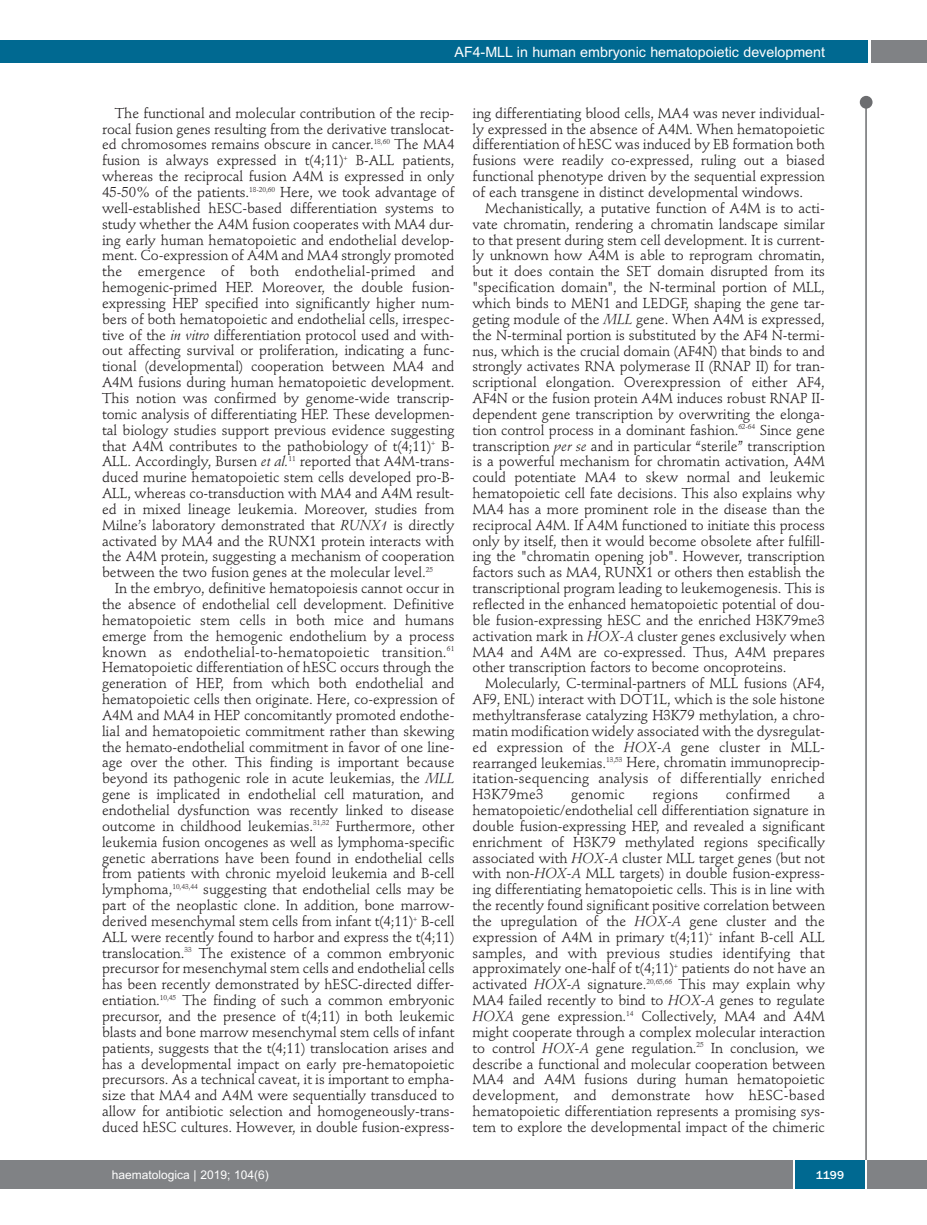
<style>
.page{position:relative;width:927px;height:1225px;background:#fff}
.page>*{position:absolute;margin:0;border:0;box-sizing:border-box;transform-origin:0 0}
.t1{font:14.25px/15.9px "Stempel Schneidler";letter-spacing:-.005em;color:#231f20;text-align:justify}
.t2{font:14.25px "Arial";color:#fff}
.t3{font:14.25px "Stempel Schneidler";letter-spacing:.015em;color:#231f20}
.t4{font:12px "Arial";color:#fff}
.t5{font:500 12px "Franklin Gothic";color:#fff}
.s1{font-style:italic}
</style>
<div class="page">
<div style="left:860px;top:96px;width:12px;height:13px;background:#6c6d70;border-radius:50%"></div>
<hr style="left:865px;top:98px;width:2px;height:1062px;background:#6c6d70">
<div style="left:871px;top:40px;width:56px;height:22px;background:#808285"></div>
<div style="left:18px;top:40px;width:849px;height:22px;background:#006991"></div>
<div style="left:17px;top:1160px;width:910px;height:28px;background:#808285"></div>
<div style="left:795px;top:1160px;width:70px;height:28px;background:#006991"></div>
<hr style="left:793px;top:1160px;width:2px;height:28px;background:#fff">
<hr style="left:865px;top:1160px;width:2px;height:28px;background:#fff">
<div style="left:0;top:40px;width:19px;height:22px;background:#006991"></div>
<div style="left:0;top:1160px;width:18px;height:28px;background:#808285"></div>
<p class="t2" style="left:454px;top:44px;width:372px">AF4-MLL in human embryonic hematopoietic development</p>
<p class="t1" style="left:102px;top:106px;width:354px;text-indent:13px">The functional and molecular contribution of the recip&shy;rocal fusion genes resulting from the derivative translocat&shy;ed chromosomes remains obscure in cancer.<sup>18,60</sup> The MA4 fusion is always expressed in t(4;11)<sup>+</sup> B-ALL patients, whereas the reciprocal fusion A4M is expressed in only 45-50% of the patients.<sup>18-20,60</sup> Here, we took advantage of well-established hESC-based differentiation systems to study whether the A4M fusion cooperates with MA4 dur&shy;ing early human hematopoietic and endothelial develop&shy;ment. Co-expression of A4M and MA4 strongly promoted the emergence of both endothelial-primed and hemogenic-primed HEP. Moreover, the double fusion&shy;expressing HEP specified into significantly higher num&shy;bers of both hematopoietic and endothelial cells, irrespec&shy;tive of the <span class="s1">in vitro</span> differentiation protocol used and with&shy;out affecting survival or proliferation, indicating a func&shy;tional (developmental) cooperation between MA4 and A4M fusions during human hematopoietic development.<br>This notion was confirmed by genome-wide transcrip&shy;tomic analysis of differentiating HEP. These developmen&shy;tal biology studies support previous evidence suggesting that A4M contributes to the pathobiology of t(4;11)<sup>+</sup> B-ALL. Accordingly, Bursen <span class="s1">et al.</span><sup>11</sup> reported that A4M-trans&shy;duced murine hematopoietic stem cells developed pro-B-ALL, whereas co-transduction with MA4 and A4M result&shy;ed in mixed lineage leukemia. Moreover, studies from Milne’s laboratory demonstrated that <span class="s1">RUNX1</span> is directly activated by MA4 and the RUNX1 protein interacts with the A4M protein, suggesting a mechanism of cooperation between the two fusion genes at the molecular level.<sup>25</sup></p>
<p class="t1" style="left:102px;top:581px;width:354px;text-indent:13px">In the embryo, definitive hematopoiesis cannot occur in the absence of endothelial cell development. Definitive hematopoietic stem cells in both mice and humans emerge from the hemogenic endothelium by a process known as endothelial-to-hematopoietic transition.<sup>61<br></sup>Hematopoietic differentiation of hESC occurs through the generation of HEP, from which both endothelial and hematopoietic cells then originate. Here, co-expression of A4M and MA4 in HEP concomitantly promoted endothe&shy;lial and hematopoietic commitment rather than skewing the hemato-endothelial commitment in favor of one line&shy;age over the other. This finding is important because beyond its pathogenic role in acute leukemias, the <span class="s1">MLL </span>gene is implicated in endothelial cell maturation, and endothelial dysfunction was recently linked to disease outcome in childhood leukemias.<sup>31,32</sup> Furthermore, other leukemia fusion oncogenes as well as lymphoma-specific genetic aberrations have been found in endothelial cells from patients with chronic myeloid leukemia and B-cell lymphoma,<sup>10,43,44</sup> suggesting that endothelial cells may be part of the neoplastic clone. In addition, bone marrow&shy;derived mesenchymal stem cells from infant t(4;11)<sup>+</sup> B-cell ALL were recently found to harbor and express the t(4;11) translocation.<sup>33</sup> The existence of a common embryonic precursor for mesenchymal stem cells and endothelial cells has been recently demonstrated by hESC-directed differ&shy;entiation.<sup>10,45</sup> The finding of such a common embryonic precursor, and the presence of t(4;11) in both leukemic blasts and bone marrow mesenchymal stem cells of infant patients, suggests that the t(4;11) translocation arises and has a developmental impact on early pre-hematopoietic precursors. As a technical caveat, it is important to empha&shy;size that MA4 and A4M were sequentially transduced to allow for antibiotic selection and homogeneously-trans&shy;duced hESC cultures. However, in double fusion-express-</p>
<p class="t1" style="left:472px;top:106px;width:354px">ing differentiating blood cells, MA4 was never individual&shy;ly expressed in the absence of A4M. When hematopoietic differentiation of hESC was induced by EB formation both fusions were readily co-expressed, ruling out a biased functional phenotype driven by the sequential expression of each transgene in distinct developmental windows.</p>
<p class="t1" style="left:472px;top:201px;width:354px;text-indent:13px">Mechanistically, a putative function of A4M is to acti&shy;vate chromatin, rendering a chromatin landscape similar to that present during stem cell development. It is current&shy;ly unknown how A4M is able to reprogram chromatin, but it does contain the SET domain disrupted from its "specification domain", the N-terminal portion of MLL, which binds to MEN1 and LEDGF, shaping the gene tar&shy;geting module of the <span class="s1">MLL</span> gene. When A4M is expressed, the N-terminal portion is substituted by the AF4 N-termi&shy;nus, which is the crucial domain (AF4N) that binds to and strongly activates RNA polymerase II (RNAP II) for tran&shy;scriptional elongation. Overexpression of either AF4, AF4N or the fusion protein A4M induces robust RNAP II&shy;dependent gene transcription by overwriting the elonga&shy;tion control process in a dominant fashion.<sup>62-64</sup> Since gene transcription <span class="s1">per se</span> and in particular “sterile” transcription is a powerful mechanism for chromatin activation, A4M could potentiate MA4 to skew normal and leukemic hematopoietic cell fate decisions. This also explains why MA4 has a more prominent role in the disease than the reciprocal A4M. If A4M functioned to initiate this process only by itself, then it would become obsolete after fulfill&shy;ing the "chromatin opening job". However, transcription factors such as MA4, RUNX1 or others then establish the transcriptional program leading to leukemogenesis. This is reflected in the enhanced hematopoietic potential of dou&shy;ble fusion-expressing hESC and the enriched H3K79me3 activation mark in <span class="s1">HOX-A</span> cluster genes exclusively when MA4 and A4M are co-expressed. Thus, A4M prepares other transcription factors to become oncoproteins.</p>
<p class="t1" style="left:472px;top:677px;width:354px;text-indent:13px">Molecularly, C-terminal-partners of MLL fusions (AF4, AF9, ENL) interact with DOT1L, which is the sole histone methyltransferase catalyzing H3K79 methylation, a chro&shy;matin modification widely associated with the dysregulat&shy;ed expression of the <span class="s1">HOX-A</span> gene cluster in MLL&shy;rearranged leukemias.<sup>13,53</sup> Here, chromatin immunoprecip&shy;itation-sequencing analysis of differentially enriched H3K79me3</p>
<p class="t3" style="left:571px;top:788px;width:55px">genomic</p>
<p class="t3" style="left:652px;top:788px;width:47px">regions</p>
<p class="t3" style="left:726px;top:788px;width:66px">confirmed</p>
<p class="t1" style="left:472px;top:787px;width:354px;text-indent:346px">a hematopoietic/endothelial cell differentiation signature in double fusion-expressing HEP, and revealed a significant enrichment of H3K79 methylated regions specifically associated with <span class="s1">HOX-A</span> cluster MLL target genes (but not with non-<span class="s1">HOX-A</span> MLL targets) in double fusion-express&shy;ing differentiating hematopoietic cells. This is in line with the recently found significant positive correlation between the upregulation of the <span class="s1">HOX-A</span> gene cluster and the expression of A4M in primary t(4;11)<sup>+</sup> infant B-cell ALL samples, and with previous studies identifying that approximately one-half of t(4;11)<sup>+</sup> patients do not have an activated <span class="s1">HOX-A</span> signature.<sup>20,65,66</sup> This may explain why MA4 failed recently to bind to <span class="s1">HOX-A</span> genes to regulate <span class="s1">HOXA</span> gene expression.<sup>14</sup> Collectively, MA4 and A4M might cooperate through a complex molecular interaction to control <span class="s1">HOX-A</span> gene regulation.<sup>25</sup> In conclusion, we describe a functional and molecular cooperation between MA4 and A4M fusions during human hematopoietic development, and demonstrate how hESC-based hematopoietic differentiation represents a promising sys&shy;tem to explore the developmental impact of the chimeric</p>
<p class="t4" style="left:112px;top:1167px;width:158px">haematologica | 2019; 104(6)</p>
<p class="t5" style="left:816px;top:1167px;width:30px">1199</p>
</div>
